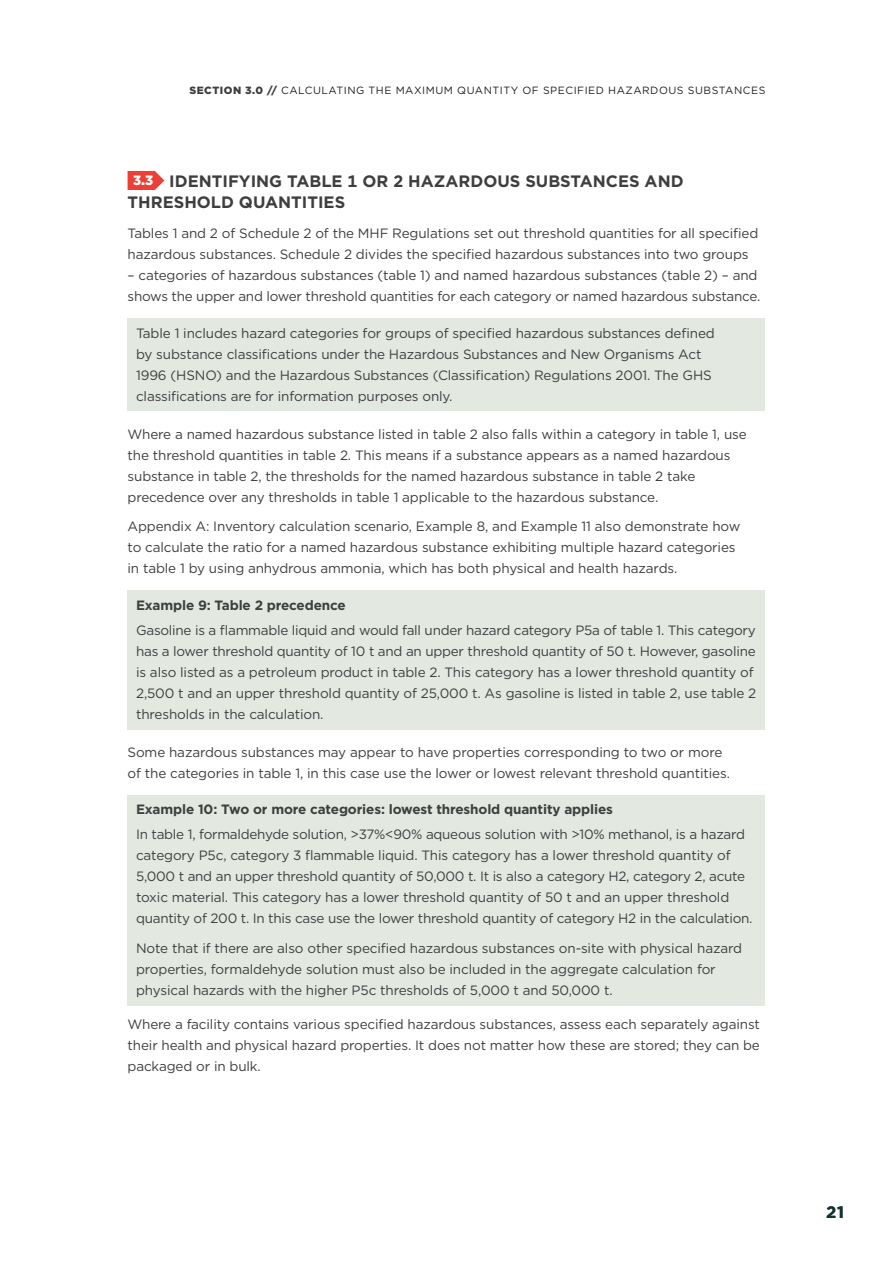
<style>
.page{position:relative;width:893px;height:1263px;background:#fff}
.page>*{position:absolute;margin:0;border:0;box-sizing:border-box;transform-origin:0 0}
.t1{font:700 16.5px/21px "Gotham";color:#3e3e3f}
.t2{font:700 16.5px "Gotham";color:#153333}
.body{font:13.5px/21px "Gotham";letter-spacing:-.01em;color:#3e3e3f}
.body_above_bullets{font:13.5px/21px "Gotham";letter-spacing:-.01em;color:#3e3e3f}
.t3{font:700 13.5px "Gotham";letter-spacing:-.01em;color:#3e3e3f}
.t4{font:900 13.5px "Gotham";color:#fff}
.t5{font:10.5px "Gotham";letter-spacing:.05em;color:#231f20}
.s1{font-weight:900;color:#3e3e3f}
</style>
<div class="page">
<svg style="left:127px;top:170px;width:37px;height:20px"></svg>
<div style="left:128px;top:318px;width:637px;height:93px;background:#e3e8e1"></div>
<div style="left:128px;top:590px;width:637px;height:139px;background:#e3e8e1"></div>
<div style="left:128px;top:795px;width:637px;height:210px;background:#e3e8e1"></div>
<p class="t5" style="left:189px;top:84px;width:578px"><span class="s1">SECTION 3.0 //</span> CALCULATING THE MAXIMUM QUANTITY OF SPECIFIED HAZARDOUS SUBSTANCES</p>
<h2 class="t1" style="left:128px;top:170px;width:557px;text-indent:42px">IDENTIFYING TABLE 1 OR 2 HAZARDOUS SUBSTANCES AND<br>THRESHOLD QUANTITIES</h2>
<p class="body" style="left:128px;top:223px;width:632px">Tables 1 and 2 of Schedule 2 of the MHF Regulations set out threshold quantities for all specified hazardous substances. Schedule 2 divides the specified hazardous substances into two groups</p>
<p class="body" style="left:128px;top:265px;width:634px">– categories of hazardous substances (table 1) and named hazardous substances (table 2) – and shows the upper and lower threshold quantities for each category or named hazardous substance.</p>
<p class="body_above_bullets" style="left:136px;top:322px;width:580px">Table 1 includes hazard categories for groups of specified hazardous substances defined by substance classifications under the Hazardous Substances and New Organisms Act 1996 (HSNO) and the Hazardous Substances (Classification) Regulations 2001. The GHS classifications are for information purposes only.</p>
<p class="body" style="left:128px;top:423px;width:621px">Where a named hazardous substance listed in table 2 also falls within a category in table 1, use the threshold quantities in table 2. This means if a substance appears as a named hazardous substance in table 2, the thresholds for the named hazardous substance in table 2 take precedence over any thresholds in table 1 applicable to the hazardous substance.</p>
<p class="body" style="left:128px;top:516px;width:614px">Appendix A: Inventory calculation scenario, Example 8, and Example 11 also demonstrate how to calculate the ratio for a named hazardous substance exhibiting multiple hazard categories in table 1 by using anhydrous ammonia, which has both physical and health hazards.</p>
<h5 class="t3" style="left:136px;top:596px;width:211px">Example 9: Table 2 precedence</h5>
<p class="body_above_bullets" style="left:136px;top:619px;width:622px">Gasoline is a flammable liquid and would fall under hazard category P5a of table 1. This category has a lower threshold quantity of 10 t and an upper threshold quantity of 50 t. However, gasoline is also listed as a petroleum product in table 2. This category has a lower threshold quantity of 2,500 t and an upper threshold quantity of 25,000 t. As gasoline is listed in table 2, use table 2 thresholds in the calculation.</p>
<p class="body" style="left:128px;top:741px;width:604px">Some hazardous substances may appear to have properties corresponding to two or more of the categories in table 1, in this case use the lower or lowest relevant threshold quantities.</p>
<h5 class="t3" style="left:136px;top:800px;width:478px">Example 10: Two or more categories: lowest threshold quantity applies</h5>
<p class="body" style="left:136px;top:824px;width:618px">In table 1, formaldehyde solution, &gt;37%&lt;90% aqueous solution with &gt;10% methanol, is a hazard category P5c, category 3 flammable liquid. This category has a lower threshold quantity of 5,000 t and an upper threshold quantity of 50,000 t. It is also a category H2, category 2, acute toxic material. This category has a lower threshold quantity of 50 t and an upper threshold quantity of 200 t. In this case use the lower threshold quantity of category H2 in the calculation.</p>
<p class="body" style="left:136px;top:937px;width:608px">Note that if there are also other specified hazardous substances on-site with physical hazard properties, formaldehyde solution must also be included in the aggregate calculation for physical hazards with the higher P5c thresholds of 5,000 t and 50,000 t.</p>
<p class="body" style="left:128px;top:1013px;width:634px;text-align:justify">Where a facility contains various specified hazardous substances, assess each separately against their health and physical hazard properties. It does not matter how these are stored; they can be packaged or in bulk.</p>
<p class="t4" style="left:133px;top:171px;width:22px">3.3</p>
<p class="t2" style="left:826px;top:1201px;width:20px">21</p>
</div>
